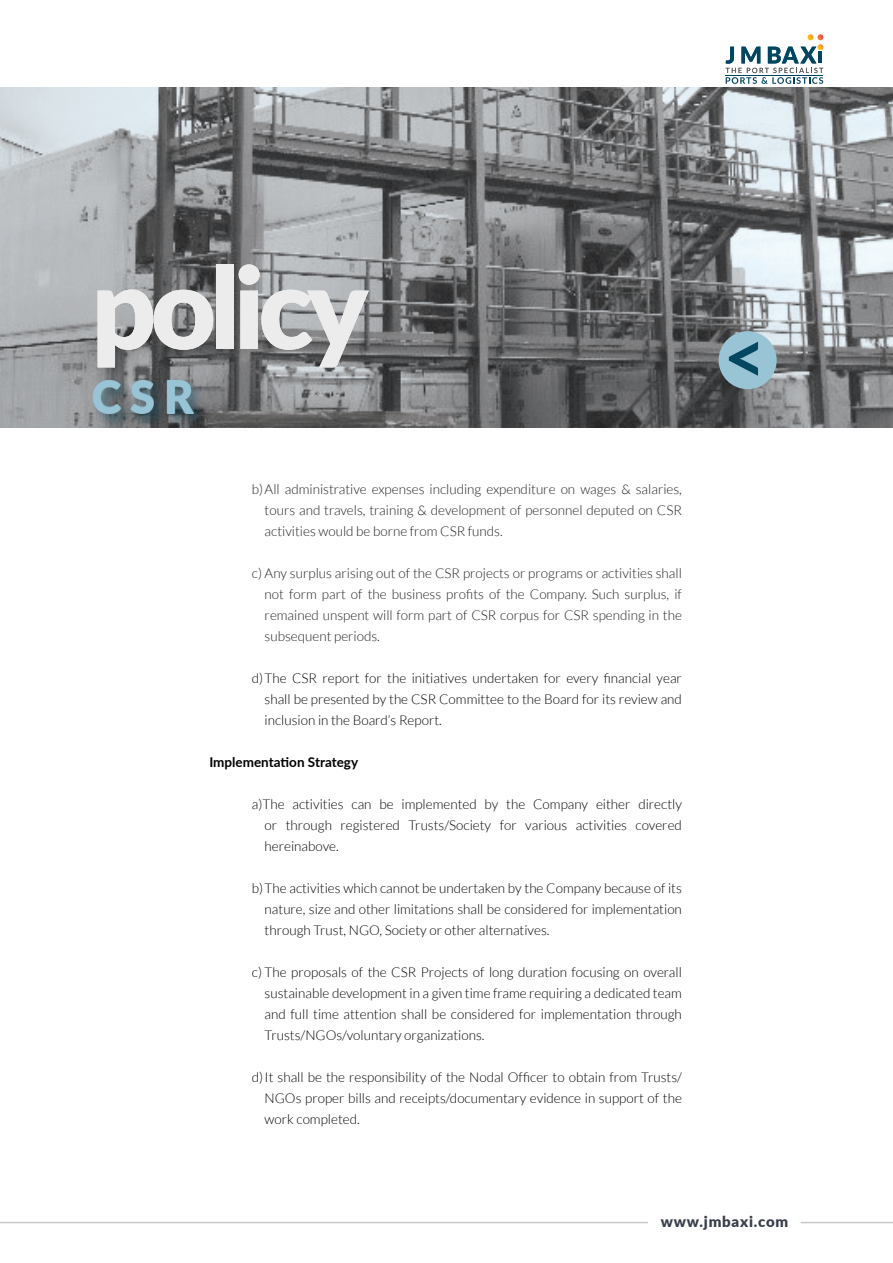
<style>
.page{position:relative;width:893px;height:1263px;background:#fff}
.page>*{position:absolute;margin:0;border:0;box-sizing:border-box;transform-origin:0 0}
.t1{font:900 112.5px "Lato";letter-spacing:-.05em;color:#ececec}
.t2{font:700 73.5px "Lato";color:#034761}
.t3{font:900 45px "Lato";color:#99c4d6}
.t4{font:900 15px "Lato";letter-spacing:.05em;color:#383e4a}
.t5{font:300 13.5px/21px "Lato";color:#000;text-align:justify}
.t6{font:300 13.5px/21px "Lato";color:#231f20;text-align:justify}
.t7{font:700 13.5px "Lato";color:#000}
</style>
<div class="page">
<img style="left:0;top:87px;width:893px;height:340px">
<div style="left:91px;top:377px;width:117px;height:50px;background:#034761;opacity:.25"></div>
<hr style="left:801px;top:1222px;width:92px;height:1px;background:#c8c8c7">
<hr style="left:0;top:1222px;width:648px;height:1px;background:#c8c8c7">
<svg style="left:726px;top:35px;width:97px;height:49px"></svg>
<div style="left:719px;top:331px;width:58px;height:58px;background:#99c4d6;border-radius:50%"></div>
<div style="left:91px;top:379px;width:116px;height:50px;background:#034761;opacity:.25"></div>
<h1 class="t1" style="left:92px;top:223px;width:278px">policy</h1>
<h3 class="t3" style="left:92px;top:364px;width:103px">CSR</h3>
<p class="t6" style="left:265px;top:479px;width:419px;text-indent:-13px">b)All administrative expenses including expenditure on wages &amp; salaries, tours and travels, training &amp; development of personnel deputed on CSR activities would be borne from CSR funds.</p>
<p class="t6" style="left:265px;top:563px;width:419px;text-indent:-13px">c) Any surplus arising out of the CSR projects or programs or activities shall not form part of the business profits of the Company. Such surplus, if remained unspent will form part of CSR corpus for CSR spending in the subsequent periods.</p>
<p class="t5" style="left:265px;top:668px;width:419px;text-indent:-13px">d)The CSR report for the initiatives undertaken for every financial year shall be presented by the CSR Committee to the Board for its review and inclusion in the Board’s Report.</p>
<p class="t7" style="left:209px;top:752px;width:150px">Implementation Strategy</p>
<p class="t5" style="left:265px;top:794px;width:419px;text-indent:-13px">a)The activities can be implemented by the Company either directly or through registered Trusts/Society for various activities covered hereinabove.</p>
<p class="t5" style="left:265px;top:878px;width:419px;text-indent:-13px">b)The activities which cannot be undertaken by the Company because of its nature, size and other limitations shall be considered for implementation through Trust, NGO, Society or other alternatives.</p>
<p class="t5" style="left:265px;top:962px;width:419px;text-indent:-13px">c) The proposals of the CSR Projects of long duration focusing on overall sustainable development in a given time frame requiring a dedicated team and full time attention shall be considered for implementation through Trusts/NGOs/voluntary organizations.</p>
<p class="t5" style="left:265px;top:1067px;width:419px;text-indent:-13px">d)It shall be the responsibility of the Nodal Officer to obtain from Trusts/ NGOs proper bills and receipts/documentary evidence in support of the work completed.</p>
<h2 class="t2" style="left:766px;top:415px;width:44px;rotate:-180deg">&gt;</h2>
<p class="t4" style="left:661px;top:1210px;width:129px">www.jmbaxi.com</p>
</div>
